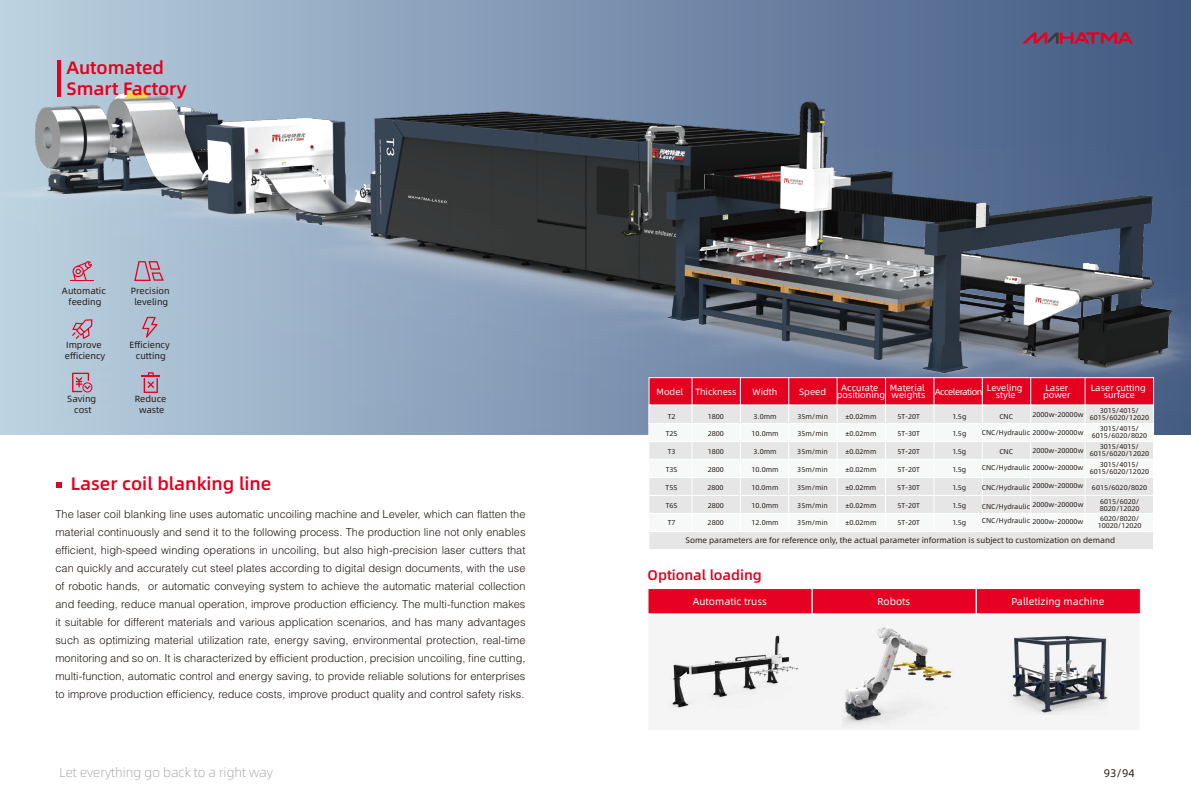
<style>
.page{position:relative;width:1191px;height:808px;background:#fff}
.page>*{position:absolute;margin:0;border:0;box-sizing:border-box;transform-origin:0 0}
.t1{font:500 18px/21.6px "Alibaba Pu Hui Ti";color:#e60020}
.t2{font:500 14px "Alibaba Pu Hui Ti";color:#e60021}
.t3{font:300 13px "Alibaba Pu Hui Ti";color:#9fa0a0}
.t4{font:300 11px/18px "Helvetica";color:#221815;text-align:justify}
.t5{font:11px "Alibaba Pu Hui Ti";color:#221815}
.t6{font:10px "Alibaba Pu Hui Ti";color:#fff}
.t7{font:9px/7px "Alibaba Pu Hui Ti";color:#fff;text-align:center}
.t8{font:9px/10.8px "Alibaba Pu Hui Ti";color:#221815;text-align:center}
.t9{font:8px "Alibaba Pu Hui Ti";color:#221815}
.t10{font:7px/7px "Alibaba Pu Hui Ti";color:#221815;text-align:center}
</style>
<div class="page">
<img style="left:0;top:0;width:1191px;height:435px">
<div style="left:647px;top:588px;width:165px;height:26px;background:#e60021;border:1px solid #fff"></div>
<div style="left:812px;top:588px;width:164px;height:26px;background:#e60021;border:1px solid #fff"></div>
<div style="left:976px;top:588px;width:164px;height:26px;background:#e60021;border:1px solid #fff"></div>
<svg style="left:647px;top:613px;width:493px;height:117px"></svg>
<svg style="left:134px;top:261px;width:30px;height:20px"></svg>
<svg style="left:72px;top:319px;width:20px;height:20px"></svg>
<svg style="left:71px;top:261px;width:23px;height:20px"></svg>
<svg style="left:142px;top:317px;width:16px;height:21px"></svg>
<svg style="left:72px;top:373px;width:20px;height:19px"></svg>
<svg style="left:142px;top:372px;width:18px;height:21px"></svg>
<div style="left:648px;top:377px;width:506px;height:28px;background:#e60020;border:1px solid #fff"></div>
<div style="left:648px;top:405px;width:506px;height:19px;background:#e6e6e6;border:1px solid #fff"></div>
<div style="left:648px;top:423px;width:506px;height:19px;background:#f7f8f8"></div>
<div style="left:648px;top:441px;width:506px;height:19px;background:#e6e6e6;border:1px solid #fff"></div>
<div style="left:648px;top:477px;width:506px;height:19px;background:#e6e6e6"></div>
<div style="left:648px;top:459px;width:506px;height:19px;background:#f7f8f8"></div>
<div style="left:648px;top:495px;width:506px;height:19px;background:#e6e6e6;border:1px solid #fff"></div>
<div style="left:648px;top:531px;width:506px;height:19px;background:#e6e6e6;border:1px solid #fff"></div>
<div style="left:648px;top:513px;width:506px;height:19px;background:#f7f8f8"></div>
<hr style="left:691px;top:377px;width:1px;height:154px;background:#fff">
<hr style="left:836px;top:377px;width:1px;height:154px;background:#fff">
<hr style="left:788px;top:377px;width:1px;height:154px;background:#fff">
<hr style="left:885px;top:377px;width:1px;height:154px;background:#fff">
<hr style="left:933px;top:377px;width:1px;height:154px;background:#fff">
<hr style="left:1030px;top:377px;width:1px;height:154px;background:#fff">
<hr style="left:981px;top:377px;width:1px;height:154px;background:#fff">
<hr style="left:1084px;top:378px;width:1px;height:154px;background:#fff">
<hr style="left:740px;top:377px;width:1px;height:154px;background:#fff">
<hr style="left:57px;top:61px;width:3px;height:36px;background:#e60020">
<svg style="left:56px;top:482px;width:6px;height:6px"></svg>
<svg style="left:1022px;top:32px;width:110px;height:12px"></svg>
<h1 class="t1" style="left:66px;top:56px;width:122px">Automated<br>Smart Factory</h1>
<p class="t8" style="left:62px;top:285px;width:45px">Automatic feeding</p>
<p class="t8" style="left:131px;top:285px;width:40px">Precision leveling</p>
<p class="t8" style="left:65px;top:339px;width:42px;text-align:left">Improve efficiency</p>
<p class="t8" style="left:130px;top:339px;width:42px">Efficiency cutting</p>
<p class="t8" style="left:67px;top:393px;width:31px">Saving cost</p>
<p class="t8" style="left:135px;top:393px;width:33px">Reduce waste</p>
<h1 class="t1" style="left:71px;top:472px;width:202px">Laser coil blanking line</h1>
<p class="t4" style="left:55px;top:505px;width:471px">The laser coil blanking line uses automatic uncoiling machine and Leveler, which can flatten the material continuously and send it to the following process. The production line not only enables efficient, high-speed winding operations in uncoiling, but also high-precision laser cutters that can quickly and accurately cut steel plates according to digital design documents, with the use of robotic hands, or automatic conveying system to achieve the automatic material collection and feeding, reduce manual operation, improve production efficiency. The multi-function makes it suitable for different materials and various application scenarios, and has many advantages such as optimizing material utilization rate, energy saving, environmental protection, real-time monitoring and so on. It is characterized by efficient production, precision uncoiling, fine cutting, multi-function, automatic control and energy saving, to provide reliable solutions for enterprises to improve production efficiency, reduce costs, improve product quality and control safety risks.</p>
<p class="t7" style="left:889px;top:384px;width:37px">Material</p>
<p class="t7" style="left:996px;top:384px;width:28px;text-align:left;text-indent:-104px">weights <sub>Acceleration</sub> Leveling style</p>
<p class="t7" style="left:1090px;top:384px;width:57px">Laser cutting surface</p>
<p class="t7" style="left:752px;top:387px;width:26px">Width</p>
<p class="t7" style="left:836px;top:384px;width:50px">Accurate positioning</p>
<p class="t7" style="left:1043px;top:384px;width:29px;text-align:left">Laser power</p>
<p class="t10" style="left:1032px;top:411px;width:52px">2000w-20000w</p>
<p class="t7" style="left:656px;top:387px;width:28px">Model</p>
<p class="t7" style="left:695px;top:387px;width:43px">Thickness</p>
<p class="t7" style="left:799px;top:387px;width:28px">Speed</p>
<p class="t10" style="left:797px;top:412px;width:32px">35m/min</p>
<p class="t10" style="left:845px;top:412px;width:32px">±0.02mm</p>
<p class="t10" style="left:897px;top:412px;width:24px">5T-20T</p>
<p class="t10" style="left:952px;top:412px;width:15px">1.5g</p>
<p class="t10" style="left:999px;top:412px;width:15px">CNC</p>
<p class="t10" style="left:999px;top:447px;width:15px">CNC</p>
<p class="t10" style="left:1089px;top:407px;width:61px">3015/4015/<br>6015/6020/12020</p>
<p class="t10" style="left:668px;top:412px;width:9px">T2</p>
<p class="t10" style="left:707px;top:412px;width:18px">1800</p>
<p class="t10" style="left:753px;top:412px;width:25px">3.0mm</p>
<p class="t10" style="left:707px;top:430px;width:18px">2800</p>
<p class="t10" style="left:751px;top:430px;width:29px">10.0mm</p>
<p class="t10" style="left:797px;top:430px;width:32px">35m/min</p>
<p class="t10" style="left:845px;top:430px;width:32px">±0.02mm</p>
<p class="t10" style="left:897px;top:430px;width:24px">5T-30T</p>
<p class="t10" style="left:952px;top:430px;width:15px">1.5g</p>
<p class="t10" style="left:1091px;top:424px;width:57px">3015/4015/<br>6015/6020/8020</p>
<p class="t10" style="left:982px;top:429px;width:103px">CNC/Hydraulic 2000w-20000w</p>
<p class="t10" style="left:666px;top:430px;width:13px">T2S</p>
<p class="t10" style="left:707px;top:448px;width:18px">1800</p>
<p class="t10" style="left:753px;top:448px;width:25px">3.0mm</p>
<p class="t10" style="left:797px;top:448px;width:32px">35m/min</p>
<p class="t10" style="left:845px;top:448px;width:32px">±0.02mm</p>
<p class="t10" style="left:897px;top:448px;width:24px">5T-20T</p>
<p class="t10" style="left:952px;top:448px;width:15px">1.5g</p>
<p class="t10" style="left:1089px;top:442px;width:61px">3015/4015/<br>6015/6020/12020</p>
<p class="t10" style="left:668px;top:448px;width:9px">T3</p>
<p class="t10" style="left:1032px;top:446px;width:52px">2000w-20000w</p>
<p class="t10" style="left:707px;top:465px;width:18px">2800</p>
<p class="t10" style="left:751px;top:465px;width:29px">10.0mm</p>
<p class="t10" style="left:797px;top:465px;width:32px">35m/min</p>
<p class="t10" style="left:845px;top:465px;width:32px">±0.02mm</p>
<p class="t10" style="left:897px;top:465px;width:24px">5T-20T</p>
<p class="t10" style="left:952px;top:465px;width:15px">1.5g</p>
<p class="t10" style="left:1089px;top:460px;width:61px">3015/4015/<br>6015/6020/12020</p>
<p class="t10" style="left:982px;top:464px;width:103px">CNC/Hydraulic 2000w-20000w</p>
<p class="t10" style="left:982px;top:483px;width:167px">CNC/Hydraulic 2000w-20000w 6015/6020/8020</p>
<p class="t10" style="left:982px;top:499px;width:50px;line-height:14.3px;text-align:left">CNC/Hydraulic<br>CNC/Hydraulic</p>
<p class="t10" style="left:666px;top:466px;width:13px">T3S</p>
<p class="t10" style="left:665px;top:483px;width:13px">T5S</p>
<p class="t10" style="left:666px;top:502px;width:13px">T6S</p>
<p class="t10" style="left:707px;top:483px;width:18px">2800</p>
<p class="t10" style="left:751px;top:483px;width:29px">10.0mm</p>
<p class="t10" style="left:797px;top:483px;width:32px">35m/min</p>
<p class="t10" style="left:845px;top:483px;width:32px">±0.02mm</p>
<p class="t10" style="left:897px;top:483px;width:24px">5T-30T</p>
<p class="t10" style="left:952px;top:483px;width:15px">1.5g</p>
<p class="t10" style="left:751px;top:502px;width:29px">10.0mm</p>
<p class="t10" style="left:797px;top:502px;width:32px">35m/min</p>
<p class="t10" style="left:845px;top:502px;width:32px">±0.02mm</p>
<p class="t10" style="left:897px;top:502px;width:24px">5T-20T</p>
<p class="t10" style="left:952px;top:502px;width:15px">1.5g</p>
<p class="t10" style="left:1099px;top:497px;width:41px;text-align:left">6015/6020/<br>8020/12020</p>
<p class="t10" style="left:707px;top:501px;width:18px">2800</p>
<p class="t10" style="left:1032px;top:500px;width:52px">2000w-20000w</p>
<p class="t10" style="left:751px;top:519px;width:29px">12.0mm</p>
<p class="t10" style="left:797px;top:519px;width:32px">35m/min</p>
<p class="t10" style="left:845px;top:519px;width:32px">±0.02mm</p>
<p class="t10" style="left:897px;top:519px;width:24px">5T-20T</p>
<p class="t10" style="left:952px;top:519px;width:15px">1.5g</p>
<p class="t10" style="left:1097px;top:514px;width:45px">6020/8020/<br>10020/12020</p>
<p class="t10" style="left:667px;top:519px;width:9px">T7</p>
<p class="t10" style="left:707px;top:518px;width:18px">2800</p>
<p class="t10" style="left:1032px;top:517px;width:52px">2000w-20000w</p>
<p class="t9" style="left:685px;top:534px;width:431px">Some parameters are for reference only, the actual parameter information is subject to customization on demand</p>
<p class="t2" style="left:647px;top:564px;width:116px">Optional loading</p>
<p class="t6" style="left:693px;top:594px;width:76px">Automatic truss</p>
<p class="t6" style="left:877px;top:594px;width:34px">Robots</p>
<p class="t6" style="left:1011px;top:594px;width:95px">Palletizing machine</p>
<p class="t3" style="left:60px;top:763px;width:215px">Let everything go back to a right way</p>
<p class="t5" style="left:1103px;top:764px;width:32px">93/94</p>
</div>
